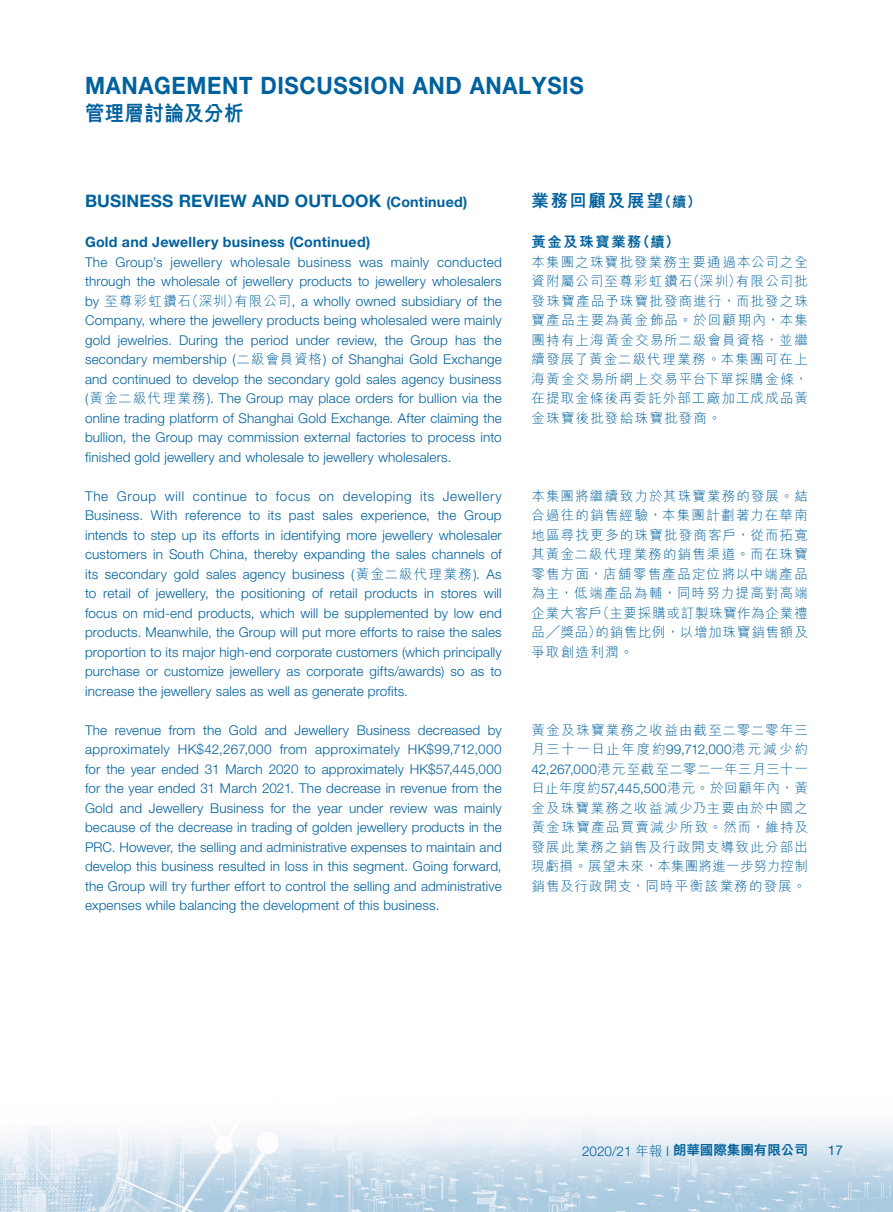
<style>
.page{position:relative;width:893px;height:1212px;background:#fff}
.page>*{position:absolute;margin:0;border:0;box-sizing:border-box;transform-origin:0 0}
.t1{font:700 24px "Helvetica Neue LT Std";letter-spacing:.03em;color:#00619c;scale:.92 1}
.t2{font:800 21px "M Hei HK";letter-spacing:.03em;color:#00619c;scale:.92 1}
.t3{font:700 17.25px "Helvetica Neue LT Std";letter-spacing:.005em;color:#00619c}
.t4{font:800 17.25px "M Hei HK";letter-spacing:.11em;color:#00619c}
.t5{font:700 14.25px "Helvetica Neue LT Std";letter-spacing:.015em;color:#00619c}
.t6{font:800 14.25px "M Hei HK";letter-spacing:.12em;color:#00619c}
.t7{font:300 13.5px/19.5px "Helvetica Neue LT Std";letter-spacing:.01em;color:#00619c;text-align:justify}
.t8{font:300 13.5px/19.5px "M Hei HK";letter-spacing:.075em;color:#00619c;text-align:justify}
.t9{font:800 13.5px "M Hei HK";color:#00619c}
.t10{font:13.5px "Helvetica Neue LT Std";color:#00619c}
.s1{font-size:14.25px}
.s2{font-family:"M Hei HK"}
.s3{font-family:"Helvetica Neue LT Std"}
.s4{font-family:"Helvetica Neue LT Std";font-weight:300}
.s5{font-weight:300}
</style>
<div class="page">
<img style="left:0;top:1123px;width:893px;height:89px">
<h1 class="t1" style="left:85px;top:70px;width:544px">MANAGEMENT DISCUSSION AND ANALYSIS</h1>
<h2 class="t2" style="left:85px;top:103px;width:174px">管理層討論及分析</h2>
<p class="t3" style="left:85px;top:190px;width:384px">BUSINESS REVIEW AND OUTLOOK <span class="s1">(Continued)</span></p>
<p class="t5" style="left:85px;top:233px;width:287px">Gold and Jewellery business (Continued)</p>
<p class="t7" style="left:85px;top:252px;width:418px">The Group’s jewellery wholesale business was mainly conducted through the wholesale of jewellery products to jewellery wholesalers by <span class="s2">至尊彩虹鑽石（深圳）有限公司</span>, a wholly owned subsidiary of the Company, where the jewellery products being wholesaled were mainly gold jewelries. During the period under review, the Group has the secondary membership (<span class="s2">二級會員資格</span>) of Shanghai Gold Exchange and continued to develop the secondary gold sales agency business (<span class="s2">黃金二級代理業務</span>). The Group may place orders for bullion via the online trading platform of Shanghai Gold Exchange. After claiming the bullion, the Group may commission external factories to process into finished gold jewellery and wholesale to jewellery wholesalers.</p>
<p class="t7" style="left:85px;top:486px;width:418px">The Group will continue to focus on developing its Jewellery Business. With reference to its past sales experience, the Group intends to step up its efforts in identifying more jewellery wholesaler customers in South China, thereby expanding the sales channels of its secondary gold sales agency business (<span class="s2">黃金二級代理業務</span>). As to retail of jewellery, the positioning of retail products in stores will focus on mid-end products, which will be supplemented by low end products. Meanwhile, the Group will put more efforts to raise the sales proportion to its major high-end corporate customers (which principally purchase or customize jewellery as corporate gifts/awards) so as to increase the jewellery sales as well as generate profits.</p>
<p class="t7" style="left:85px;top:720px;width:418px">The revenue from the Gold and Jewellery Business decreased by approximately HK$42,267,000 from approximately HK$99,712,000 for the year ended 31 March 2020 to approximately HK$57,445,000 for the year ended 31 March 2021. The decrease in revenue from the Gold and Jewellery Business for the year under review was mainly because of the decrease in trading of golden jewellery products in the PRC. However, the selling and administrative expenses to maintain and develop this business resulted in loss in this segment. Going forward, the Group will try further effort to control the selling and administrative expenses while balancing the development of this business.</p>
<p class="t4" style="left:531px;top:192px;width:171px">業務回顧及展望<span class="s1">（續）</span></p>
<p class="t6" style="left:531px;top:235px;width:149px">黃金及珠寶業務（續）</p>
<p class="t8" style="left:531px;top:252px;width:278px">本集團之珠寶批發業務主要通過本公司之全資附屬公司至尊彩虹鑽石（深圳）有限公司批發珠寶產品予珠寶批發商進行，而批發之珠寶產品主要為黃金飾品。於回顧期內，本集團持有上海黃金交易所二級會員資格，並繼續發展了黃金二級代理業務。本集團可在上海黃金交易所網上交易平台下單採購金條，在提取金條後再委託外部工廠加工成成品黃金珠寶後批發給珠寶批發商。</p>
<p class="t8" style="left:531px;top:486px;width:278px">本集團將繼續致力於其珠寶業務的發展。結合過往的銷售經驗，本集團計劃著力在華南地區尋找更多的珠寶批發商客戶，從而拓寬其黃金二級代理業務的銷售渠道。而在珠寶零售方面，店舖零售產品定位將以中端產品為主，低端產品為輔，同時努力提高對高端企業大客戶（主要採購或訂製珠寶作為企業禮品╱獎品）的銷售比例，以增加珠寶銷售額及爭取創造利潤。</p>
<p class="t8" style="left:531px;top:720px;width:278px">黃金及珠寶業務之收益由截至二零二零年三月三十一日止年度約<span class="s3">99,712,000</span>港元減少約<span class="s3">42,267,000</span>港元至截至二零二一年三月三十一日止年度約<span class="s3">57,445,500</span>港元。於回顧年內，黃金及珠寶業務之收益減少乃主要由於中國之黃金珠寶產品買賣減少所致。然而，維持及發展此業務之銷售及行政開支導致此分部出現虧損。展望未來，本集團將進一步努力控制銷售及行政開支，同時平衡該業務的發展。</p>
<p class="t9" style="left:582px;top:1143px;width:227px"><span class="s4">2020/21</span> <span class="s5">年報</span> <span class="s4">I</span> 朗華國際集團有限公司</p>
<p class="t10" style="left:828px;top:1142px;width:17px">17</p>
</div>
